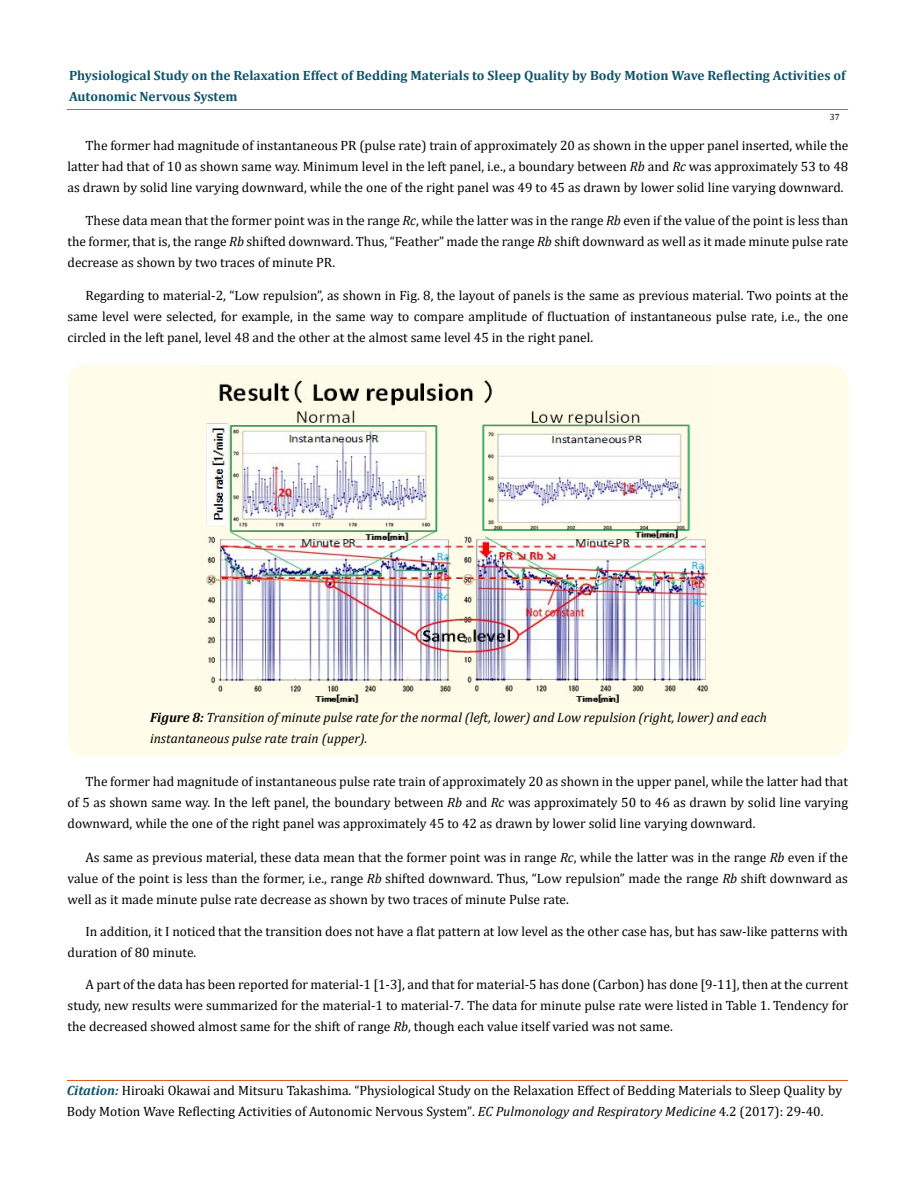
<style>
.page{position:relative;width:917px;height:1190px;background:#fff}
.page>*{position:absolute;margin:0;border:0;box-sizing:border-box;transform-origin:0 0}
.t1{font:13.5px/21px "Cambria";color:#000;text-align:justify}
.t2{font:700 13.5px/21px "Cambria";color:#0e546a}
.t3{font:italic 13.5px/21px "Cambria";color:#000}
.t4{font:9px "Cambria";color:#000}
.s1{font-style:italic}
.s2{font-weight:700}
.s3{font-weight:700;font-style:italic;color:#0e546a}
.s4{font-size:13.35px}
</style>
<div class="page">
<hr style="left:68px;top:110px;width:780px;height:1px;background:#e05d1a">
<hr style="left:68px;top:1080px;width:780px;height:1px;background:#e05d1a">
<div style="left:68px;top:364px;width:780px;height:392px;background:#fffde9;border-radius:18px"></div>
<img style="left:206px;top:378px;width:503px;height:325px">
<p class="t2" style="left:69px;top:64px;width:778px">Physiological Study on the Relaxation Effect of Bedding Materials to Sleep Quality by Body Motion Wave Reflecting Activities of<br>Autonomic Nervous System</p>
<p class="t4" style="left:829px;top:111px;width:11px">37</p>
<p class="t1" style="left:68px;top:135px;width:782px;text-indent:18px">The former had magnitude of instantaneous PR (pulse rate) train of approximately 20 as shown in the upper panel inserted, while the latter had that of 10 as shown same way. Minimum level in the left panel, i.e., a boundary between <span class="s1">Rb</span> and <span class="s1">Rc</span> was approximately 53 to 48 as drawn by solid line varying downward, while the one of the right panel was 49 to 45 as drawn by lower solid line varying downward.</p>
<p class="t1" style="left:68px;top:210px;width:782px;text-indent:18px">These data mean that the former point was in the range <span class="s1">Rc</span>, while the latter was in the range <span class="s1">Rb</span> even if the value of the point is less than the former, that is, the range <span class="s1">Rb</span> shifted downward. Thus, “Feather” made the range <span class="s1">Rb</span> shift downward as well as it made minute pulse rate decrease as shown by two traces of minute PR.</p>
<p class="t1" style="left:68px;top:285px;width:782px;text-indent:18px">Regarding to material-2, “Low repulsion”, as shown in Fig. 8, the layout of panels is the same as previous material. Two points at the same level were selected, for example, in the same way to compare amplitude of fluctuation of instantaneous pulse rate, i.e., the one circled in the left panel, level 48 and the other at the almost same level 45 in the right panel.</p>
<p class="t3" style="left:150px;top:706px;width:618px"><span class="s2">Figure 8:</span> Transition of minute pulse rate for the normal (left, lower) and Low repulsion (right, lower) and each instantaneous pulse rate train (upper).</p>
<p class="t1" style="left:68px;top:771px;width:782px;text-indent:18px">The former had magnitude of instantaneous pulse rate train of approximately 20 as shown in the upper panel, while the latter had that of 5 as shown same way. In the left panel, the boundary between <span class="s1">Rb</span> and <span class="s1">Rc</span> was approximately 50 to 46 as drawn by solid line varying downward, while the one of the right panel was approximately 45 to 42 as drawn by lower solid line varying downward.</p>
<p class="t1" style="left:68px;top:846px;width:782px;text-indent:18px">As same as previous material, these data mean that the former point was in range <span class="s1">Rc</span>, while the latter was in the range <span class="s1">Rb</span> even if the value of the point is less than the former, i.e., range <span class="s1">Rb</span> shifted downward. Thus, “Low repulsion” made the range <span class="s1">Rb</span> shift downward as well as it made minute pulse rate decrease as shown by two traces of minute Pulse rate.</p>
<p class="t1" style="left:68px;top:921px;width:782px;text-indent:18px">In addition, it I noticed that the transition does not have a flat pattern at low level as the other case has, but has saw-like patterns with duration of 80 minute.</p>
<p class="t1" style="left:68px;top:974px;width:782px;text-indent:18px">A part of the data has been reported for material-1 [1-3], and that for material-5 has done (Carbon) has done [9-11], then at the current study, new results were summarized for the material-1 to material-7. The data for minute pulse rate were listed in Table 1. Tendency for the decreased showed almost same for the shift of range <span class="s1">Rb</span>, though each value itself varied was not same.</p>
<p class="t1" style="left:67px;top:1080px;width:777px"><span class="s3">Citation:</span> Hiroaki Okawai and Mitsuru Takashima. “Physiological Study on the Relaxation Effect of Bedding Materials to Sleep Quality by<br>Body Motion Wave Reflecting Activities of Autonomic Nervous System”<span class="s4">.</span> <span class="s1">EC Pulmonology and Respiratory Medicine</span> <span class="s4">4</span>.2 (2017): 29-40.</p>
</div>
